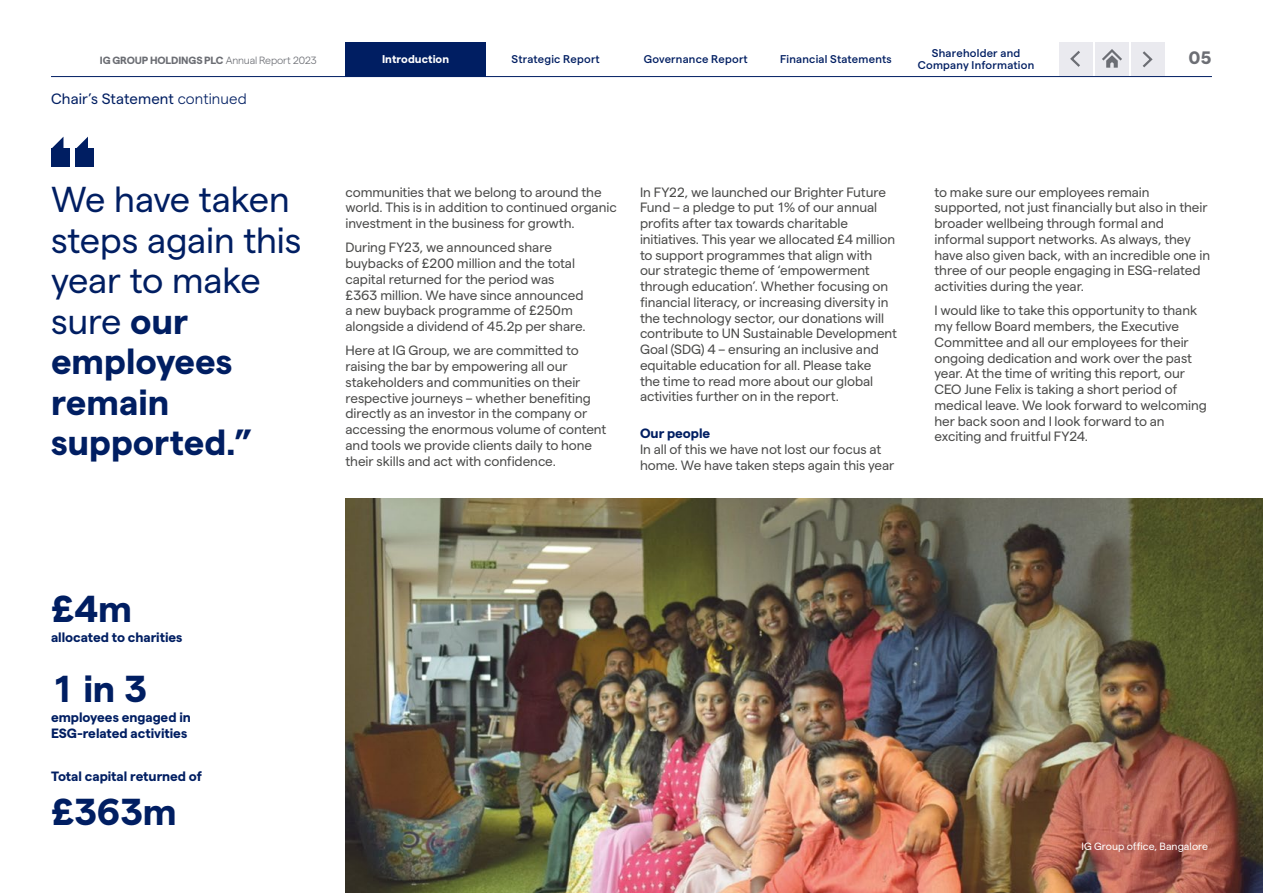
<style>
.page{position:relative;width:1263px;height:893px;background:#fff}
.page>*{position:absolute;margin:0;border:0;box-sizing:border-box;transform-origin:0 0}
.t1{font:700 37.5px "Matter IGTF";letter-spacing:-.025em;color:#001e62}
.t2{font:36px/40.5px "Matter IGTF";letter-spacing:-.005em;color:#001e62}
.t3{font:700 18px "Matter IGTF";color:#6c6e74}
.t4{font:15px "Matter IGTF";letter-spacing:.005em;color:#001e62}
.t5{font:13.5px/15.8px "Matter IGTF";letter-spacing:-.005em;color:#4a4a49}
.t6{font:700 13.5px/15.8px "Matter IGTF";letter-spacing:-.005em;color:#001e62}
.t7{font:500 11.25px "Matter IGTF";letter-spacing:.02em;color:#001e62}
.t8{font:700 11.25px "Matter IGTF";letter-spacing:.005em;color:#fff}
.t9{font:700 10.5px "Matter IGTF";letter-spacing:-.01em;color:#6c6e74}
.t10{font:10.5px "Matter IGTF";letter-spacing:.005em;color:#fff}
.s1{font-weight:300}
.s2{font-weight:700}
</style>
<div class="page">
<img style="left:345px;top:499px;width:918px;height:394px">
<div style="left:345px;top:42px;width:141px;height:34px;background:#001e62"></div>
<hr style="left:51px;top:76px;width:1161px;height:1px;background:#001e62">
<div style="left:76px;top:149px;width:18px;height:18px;background:#001e62"></div>
<svg style="left:76px;top:137px;width:12px;height:12px"></svg>
<div style="left:51px;top:149px;width:18px;height:18px;background:#001e62"></div>
<svg style="left:51px;top:137px;width:12px;height:12px"></svg>
<div style="left:1095px;top:43px;width:34px;height:33px;background:#eaeaef"></div>
<svg style="left:1102px;top:49px;width:20px;height:19px"></svg>
<div style="left:1059px;top:43px;width:33px;height:33px;background:#eaeaef"></div>
<svg style="left:1070px;top:51px;width:10px;height:16px"></svg>
<div style="left:1131px;top:43px;width:34px;height:33px;background:#eaeaef"></div>
<svg style="left:1142px;top:51px;width:11px;height:17px"></svg>
<p class="t7" style="left:932px;top:45px;width:90px">Shareholder and</p>
<p class="t8" style="left:382px;top:51px;width:69px">Introduction</p>
<p class="t7" style="left:511px;top:51px;width:90px">Strategic Report</p>
<p class="t7" style="left:644px;top:51px;width:106px">Governance Report</p>
<p class="t7" style="left:780px;top:51px;width:113px">Financial Statements</p>
<p class="t9" style="left:100px;top:52px;width:219px">IG GROUP HOLDINGS PLC <span class="s1">Annual Report 2023</span></p>
<p class="t7" style="left:918px;top:57px;width:118px">Company Information</p>
<h3 class="t3" style="left:1189px;top:44px;width:25px">05</h3>
<p class="t4" style="left:51px;top:88px;width:197px">Chair’s Statement <span class="s1">continued</span></p>
<h2 class="t2" style="left:51px;top:176px;width:252px">We have taken steps again this year to make sure <span class="s2">our employees remain supported.”</span></h2>
<p class="t5" style="left:345px;top:183px;width:273px">communities that we belong to around the world. This is in addition to continued organic investment in the business for growth.</p>
<p class="t5" style="left:345px;top:239px;width:242px">During FY23, we announced share buybacks of £200 million and the total capital returned for the period was £363 million. We have since announced a new buyback programme of £250m alongside a dividend of 45.2p per share.</p>
<p class="t5" style="left:345px;top:342px;width:262px">Here at IG Group, we are committed to raising the bar by empowering all our stakeholders and communities on their respective journeys – whether benefiting directly as an investor in the company or accessing the enormous volume of content and tools we provide clients daily to hone their skills and act with confidence.</p>
<p class="t5" style="left:640px;top:183px;width:259px">In FY22, we launched our Brighter Future Fund – a pledge to put 1% of our annual profits after tax towards charitable initiatives. This year we allocated £4 million to support programmes that align with<br>our strategic theme of ‘empowerment through education’. Whether focusing on financial literacy, or increasing diversity in the technology sector, our donations will contribute to UN Sustainable Development Goal (SDG) 4 – ensuring an inclusive and equitable education for all. Please take<br>the time to read more about our global activities further on in the report.</p>
<p class="t6" style="left:640px;top:425px;width:72px">Our people</p>
<p class="t5" style="left:640px;top:440px;width:256px">In all of this we have not lost our focus at home. We have taken steps again this year</p>
<p class="t5" style="left:934px;top:183px;width:277px">to make sure our employees remain supported, not just financially but also in their broader wellbeing through formal and informal support networks. As always, they have also given back, with an incredible one in three of our people engaging in ESG-related activities during the year.</p>
<p class="t5" style="left:934px;top:302px;width:274px">I would like to take this opportunity to thank my fellow Board members, the Executive Committee and all our employees for their ongoing dedication and work over the past year. At the time of writing this report, our CEO June Felix is taking a short period of medical leave. We look forward to welcoming her back soon and I look forward to an exciting and fruitful FY24.</p>
<h1 class="t1" style="left:51px;top:581px;width:83px">£4m</h1>
<p class="t6" style="left:51px;top:628px;width:133px">allocated to charities</p>
<h1 class="t1" style="left:51px;top:661px;width:98px">1 in 3</h1>
<p class="t6" style="left:51px;top:708px;width:141px">employees engaged in<br>ESG-related activities</p>
<p class="t6" style="left:51px;top:767px;width:153px">Total capital returned of</p>
<h1 class="t1" style="left:51px;top:784px;width:127px">£363m</h1>
<p class="t10" style="left:1081px;top:839px;width:128px">IG Group office, Bangalore</p>
</div>
